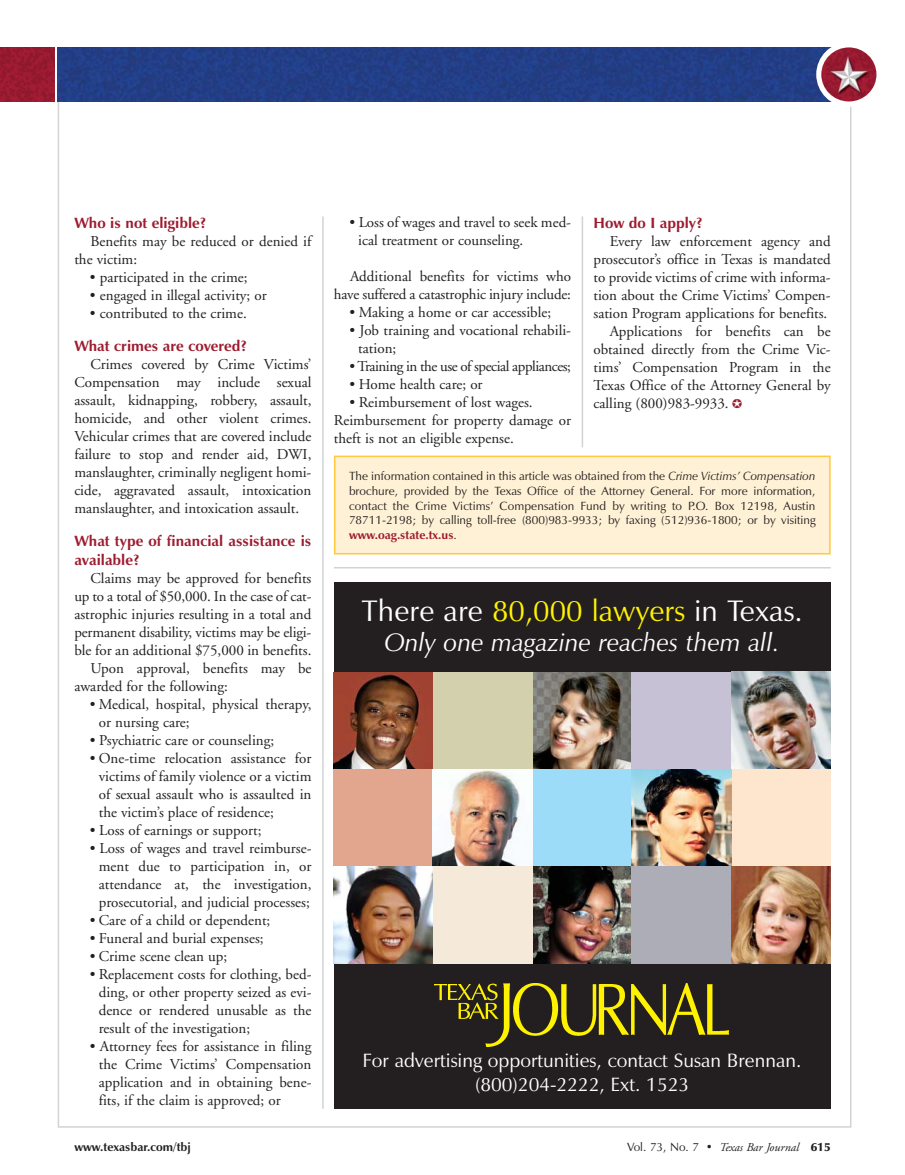
<style>
.page{position:relative;width:905px;height:1175px;background:#fff}
.page>*{position:absolute;margin:0;border:0;box-sizing:border-box;transform-origin:0 0}
.t1{font:30px "Zapf Humanist 601 BT";color:#fff}
.t2{font:italic 25.5px "Zapf Humanist 601 BT";color:#fff}
.t3{font:19.5px/23.2px "Zapf Humanist 601 BT";color:#fff;text-align:center}
.t4{font:15px/18px "Adobe Garamond";color:#231f20}
.t5{font:700 15px/18.5px "Zapf Humanist 601 BT";color:#9d1c2f}
.t6{font:15px "Adobe Garamond";letter-spacing:-.03em;color:#231f20}
.t7{font:12px/14.7px "Zapf Humanist 601 BT";color:#231f20;text-align:justify}
.t8{font:italic 12px "Adobe Garamond";color:#231f20}
.t9{font:700 12px "Zapf Humanist 601 BT";color:#231f20}
.s1{font-family:"Monotype Sorts";font-size:12.75px;color:#9d1c2f}
.s2{font-family:"Zapf Humanist 601 BT";font-style:normal}
.s3{font-family:"Zapf Humanist 601 BT";font-weight:900;font-style:normal}
.s4{font-style:italic}
.s5{font-weight:700;color:#9d1c2f}
.s6{color:#fff200}
</style>
<div class="page">
<hr style="left:322px;top:216px;width:2px;height:892px;background:#d1d3d4">
<hr style="left:581px;top:216px;width:2px;height:231px;background:#d1d3d4">
<img style="left:0;top:47px;width:55px;height:54px">
<div style="left:56px;top:47px;width:788px;height:54px;background:#233e86"></div>
<div style="left:816px;top:42px;width:65px;height:65px;background:#fff;border-radius:50%"></div>
<img style="left:821px;top:47px;width:55px;height:54px;border-radius:50%">
<hr style="left:55px;top:47px;width:2px;height:55px;background:#fff">
<hr style="left:334px;top:567px;width:496px;height:1px;background:#d1d3d4">
<div style="left:335px;top:457px;width:494px;height:96px;background:#fff1d5"></div>
<div style="left:334px;top:455px;width:496px;height:99px;border:2px solid #ffc83d"></div>
<div style="left:334px;top:582px;width:496px;height:526px;background:#231f20"></div>
<img style="left:434px;top:983px;width:294px;height:63px">
<img style="left:334px;top:672px;width:99px;height:97px">
<img style="left:532px;top:672px;width:99px;height:97px">
<div style="left:433px;top:672px;width:99px;height:97px;background:#d2d0ad"></div>
<div style="left:334px;top:769px;width:99px;height:97px;background:#e2a68f"></div>
<div style="left:532px;top:769px;width:99px;height:97px;background:#9ddcf9"></div>
<img style="left:433px;top:769px;width:99px;height:97px">
<img style="left:334px;top:866px;width:99px;height:97px">
<img style="left:731px;top:672px;width:99px;height:97px">
<div style="left:731px;top:769px;width:99px;height:97px;background:#fee5ce"></div>
<img style="left:731px;top:866px;width:99px;height:97px">
<img style="left:532px;top:866px;width:99px;height:97px">
<div style="left:631px;top:672px;width:100px;height:97px;background:#c6c1d5"></div>
<img style="left:631px;top:769px;width:100px;height:97px">
<div style="left:631px;top:866px;width:100px;height:97px;background:#acadb7"></div>
<div style="left:433px;top:866px;width:99px;height:97px;background:#f5eada"></div>
<p class="t5" style="left:593px;top:215px;width:111px">How do I apply?</p>
<p class="t4" style="left:609px;top:233px;width:222px">Every law enforcement agency and</p>
<p class="t4" style="left:593px;top:251px;width:238px">prosecutor’s office in Texas is mandated</p>
<p class="t4" style="left:593px;top:269px;width:238px">to provide victims of crime with informa-</p>
<p class="t4" style="left:593px;top:287px;width:238px">tion about the Crime Victims’ Compen-</p>
<p class="t4" style="left:593px;top:305px;width:235px">sation Program applications for benefits.</p>
<p class="t4" style="left:609px;top:323px;width:222px">Applications for benefits can be</p>
<p class="t4" style="left:593px;top:341px;width:238px">obtained directly from the Crime Vic-</p>
<p class="t4" style="left:593px;top:359px;width:238px">tims’ Compensation Program in the</p>
<p class="t4" style="left:593px;top:377px;width:238px">Texas Office of the Attorney General by</p>
<p class="t4" style="left:593px;top:395px;width:150px">calling (800)983-9933. <span class="s1">✪</span></p>
<p class="t5" style="left:74px;top:215px;width:134px">Who is not eligible?</p>
<p class="t4" style="left:74px;top:233px;width:238px;text-indent:16px">Benefits may be reduced or denied if the victim:</p>
<p class="t4" style="left:90px;top:269px;width:159px">• participated in the crime;</p>
<p class="t4" style="left:90px;top:287px;width:178px">• engaged in illegal activity; or</p>
<p class="t4" style="left:90px;top:305px;width:158px">• contributed to the crime.</p>
<p class="t5" style="left:74px;top:338px;width:174px">What crimes are covered?</p>
<p class="t4" style="left:74px;top:356px;width:239px;text-align:justify;text-indent:16px">Crimes covered by Crime Victims’ Compensation may include sexual assault, kidnapping, robbery, assault, homicide, and other violent crimes.<br>Vehicular crimes that are covered include failure to stop and render aid, DWI, manslaughter, criminally negligent homi&shy;cide, aggravated assault, intoxication manslaughter, and intoxication assault.</p>
<p class="t5" style="left:74px;top:533px;width:238px">What type of financial assistance is available?</p>
<p class="t4" style="left:91px;top:570px;width:222px">Claims may be approved for benefits</p>
<p class="t4" style="left:74px;top:588px;width:239px">up to a total of $50,000. In the case of cat-</p>
<p class="t4" style="left:74px;top:606px;width:239px">astrophic injuries resulting in a total and</p>
<p class="t4" style="left:74px;top:624px;width:238px">permanent disability, victims may be eligi-</p>
<p class="t4" style="left:74px;top:642px;width:238px">ble for an additional $75,000 in benefits.</p>
<p class="t4" style="left:91px;top:660px;width:222px">Upon approval, benefits may be</p>
<p class="t4" style="left:74px;top:678px;width:155px">awarded for the following:</p>
<p class="t4" style="left:99px;top:696px;width:214px;text-indent:-9px">• Medical, hospital, physical therapy, or nursing care;</p>
<p class="t4" style="left:90px;top:732px;width:186px">• Psychiatric care or counseling;</p>
<p class="t4" style="left:99px;top:750px;width:214px;text-align:justify;text-indent:-9px">• One-time relocation assistance for victims of family violence or a victim of sexual assault who is assaulted in the victim’s place of residence;</p>
<p class="t4" style="left:90px;top:822px;width:173px">• Loss of earnings or support;</p>
<p class="t4" style="left:90px;top:840px;width:223px;text-align:center">• Loss of wages and travel reimburse&shy;ment due to participation in, or attendance at, the investigation, prosecutorial, and judicial processes;</p>
<p class="t4" style="left:90px;top:912px;width:182px">• Care of a child or dependent;</p>
<p class="t4" style="left:90px;top:930px;width:175px">• Funeral and burial expenses;</p>
<p class="t4" style="left:90px;top:948px;width:139px">• Crime scene clean up;</p>
<p class="t4" style="left:99px;top:966px;width:214px;text-align:justify;text-indent:-9px">• Replacement costs for clothing, bed&shy;ding, or other property seized as evi&shy;dence or rendered unusable as the result of the investigation;</p>
<p class="t4" style="left:99px;top:1038px;width:214px;text-align:justify;text-indent:-9px">• Attorney fees for assistance in filing the Crime Victims’ Compensation application and in obtaining bene&shy;fits, if the claim is approved; or</p>
<p class="t9" style="left:74px;top:1142px;width:118px">www.texasbar.com/tbj</p>
<p class="t8" style="left:627px;top:1142px;width:205px"><span class="s2">Vol. 73, No. 7 •</span> Texas Bar Journal <span class="s3">615</span></p>
<p class="t4" style="left:358px;top:215px;width:214px;text-indent:-9px">• Loss of wages and travel to seek med&shy;ical treatment or counseling.</p>
<p class="t4" style="left:334px;top:269px;width:239px;text-align:right">Additional benefits for victims who have suffered a catastrophic injury include:</p>
<p class="t4" style="left:349px;top:305px;width:203px">• Making a home or car accessible;</p>
<p class="t4" style="left:358px;top:323px;width:214px;text-indent:-9px">• Job training and vocational rehabili&shy;tation;</p>
<p class="t6" style="left:349px;top:360px;width:223px">• Training in the use of special appliances;</p>
<p class="t4" style="left:349px;top:377px;width:135px">• Home health care; or</p>
<p class="t4" style="left:334px;top:395px;width:238px;text-indent:16px">• Reimbursement of lost wages.<br>Reimbursement for property damage or theft is not an eligible expense.</p>
<p class="t7" style="left:349px;top:470px;width:468px">The information contained in this article was obtained from the <span class="s4">Crime Victims’ Compensation </span>brochure, provided by the Texas Office of the Attorney General. For more information, contact the Crime Victims’ Compensation Fund by writing to P.O. Box 12198, Austin 78711-2198; by calling toll-free (800)983-9933; by faxing (512)936-1800; or by visiting <span class="s5">www.oag.state.tx.us</span>.</p>
<h1 class="t1" style="left:361px;top:599px;width:442px">There are <span class="s6">80,000 lawyers</span> in Texas.</h1>
<h2 class="t2" style="left:384px;top:632px;width:396px">Only one magazine reaches them all.</h2>
<h3 class="t3" style="left:362px;top:1051px;width:440px">For advertising opportunities, contact Susan Brennan. (800)204-2222, Ext. 1523</h3>
</div>
